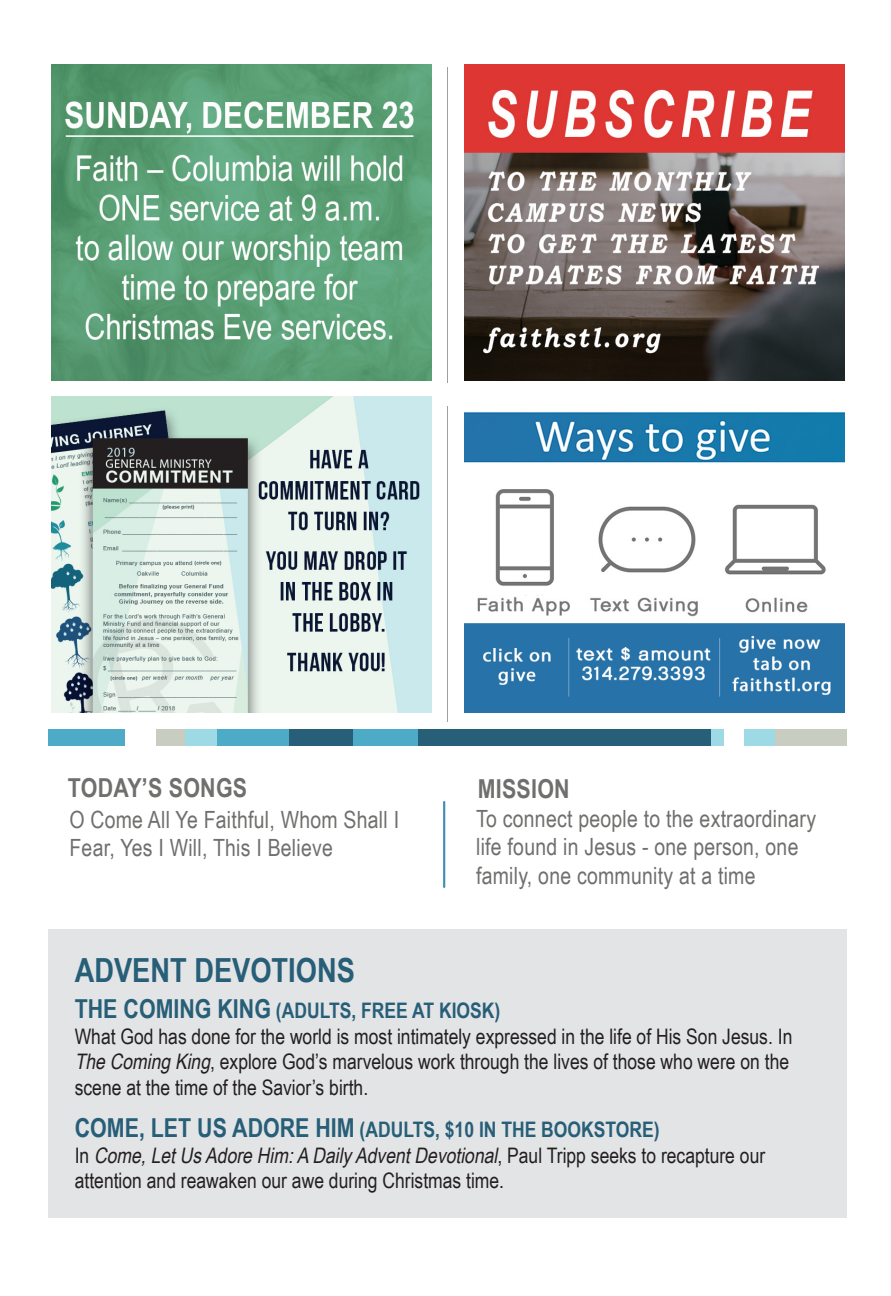
<style>
.page{position:relative;width:891px;height:1296px;background:#fff}
.page>*{position:absolute;margin:0;border:0;box-sizing:border-box;transform-origin:0 0}
.t1{font:700 33.3px "Arial Narrow";color:#275e78}
.t2{font:700 26.1px "Arial Narrow";letter-spacing:.01em;color:#6f706d}
.t3{font:23.85px/28.6px "Arial Narrow";letter-spacing:.01em;color:#6f706d}
.t4{font:21.38px/25.7px "Arial Narrow";color:#231f20}
.t5{font:700 21.38px "Arial Narrow";color:#275e78}
.s1{font-weight:700;font-size:26.1px;color:#275e78}
.s2{font-weight:700;color:#275e78}
.s3{font-style:italic}
.s4{font-size:26.1px}
</style>
<div class="page">
<div style="left:48px;top:729px;width:77px;height:17px;background:#4eabc7"></div>
<div style="left:157px;top:729px;width:28px;height:17px;background:#c8ccc1"></div>
<div style="left:198px;top:729px;width:91px;height:17px;background:#4eabc7"></div>
<div style="left:394px;top:729px;width:317px;height:17px;background:#275e78"></div>
<div style="left:766px;top:729px;width:81px;height:17px;background:#c8ccc1"></div>
<div style="left:185px;top:729px;width:32px;height:17px;background:#9edae6"></div>
<div style="left:711px;top:729px;width:13px;height:17px;background:#9edae6"></div>
<div style="left:744px;top:729px;width:31px;height:17px;background:#9edae6"></div>
<div style="left:289px;top:729px;width:65px;height:17px;background:#275e78"></div>
<div style="left:353px;top:729px;width:65px;height:17px;background:#4eabc7"></div>
<hr style="left:447px;top:67px;width:1px;height:316px;background:#98a3a1">
<hr style="left:447px;top:406px;width:1px;height:316px;background:#98a3a1">
<img style="left:465px;top:412px;width:379px;height:300px">
<svg style="left:443px;top:801px;width:2px;height:87px"></svg>
<img style="left:465px;top:65px;width:379px;height:316px">
<img style="left:52px;top:396px;width:379px;height:316px">
<img style="left:52px;top:65px;width:379px;height:316px">
<div style="left:48px;top:930px;width:799px;height:288px;background:#e3e4e5"></div>
<p class="t2" style="left:68px;top:768px;width:181px">TODAY’S SONGS</p>
<p class="t2" style="left:478px;top:769px;width:93px">MISSION</p>
<p class="t3" style="left:69px;top:804px;width:331px">O Come All Ye Faithful, Whom Shall I<br>Fear, Yes I Will, This I Believe</p>
<p class="t3" style="left:476px;top:803px;width:341px">To connect people to the extraordinary life found in Jesus - one person, one family, one community at a time</p>
<p class="t1" style="left:75px;top:945px;width:282px">ADVENT DEVOTIONS</p>
<p class="t4" style="left:75px;top:997px;width:719px"><span class="s1">THE COMING KING</span> <span class="s2">(ADULTS, FREE AT KIOSK)<br></span>What God has done for the world is most intimately expressed in the life of His Son Jesus. In <span class="s3">TheComingKing</span>, explore God’s marvelous work through the lives of those who were on the scene at the time of the Savior’s birth.</p>
<p class="t5" style="left:75px;top:1113px;width:586px"><span class="s4">COME, LET US ADORE HIM</span> (ADULTS, $10 IN THE BOOKSTORE)</p>
<p class="t4" style="left:75px;top:1141px;width:692px">I n <span class="s3">Come,LetUsAdoreHim:ADailyAdventDevotional</span>, P a u l T r i p p s e e k s t o re c a p t u re o u r attention and reawaken our awe during Christmas time.</p>
</div>
